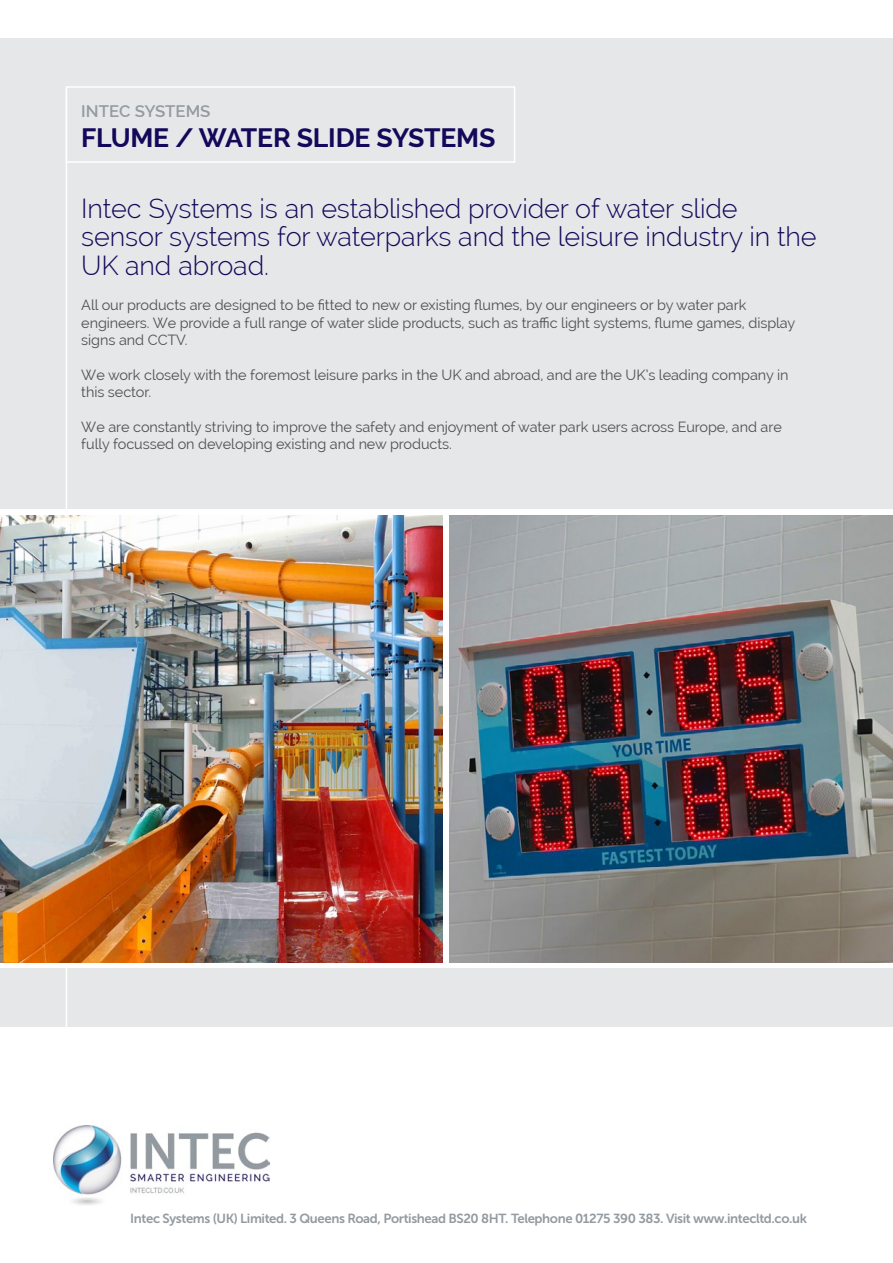
<style>
.page{position:relative;width:893px;height:1263px;background:#fff}
.page>*{position:absolute;margin:0;border:0;box-sizing:border-box;transform-origin:0 0}
.t1{font:300 27px/28.5px "Raleway";letter-spacing:-.005em;color:#13095a}
.t2{font:700 26.7px "Raleway";letter-spacing:-.01em;color:#13095a}
.t3{font:600 16.8px "Raleway";color:#939aa0}
.t4{font:14.4px/17.4px "Raleway";letter-spacing:-.005em;color:#505052}
.t5{font:13.2px "Museo Sans 700";letter-spacing:-.03em;color:#939aa0}
</style>
<div class="page">
<img style="left:54px;top:1126px;width:215px;height:79px">
<div style="left:0;top:38px;width:893px;height:471px;background:#e6e7e9"></div>
<div style="left:0;top:968px;width:893px;height:59px;background:#e6e7e9"></div>
<div style="left:66px;top:86px;width:449px;height:77px;border:2px solid #fff"></div>
<hr style="left:66px;top:89px;width:1px;height:968px;background:#fff">
<img style="left:449px;top:515px;width:444px;height:447px">
<img style="left:0;top:515px;width:442px;height:447px">
<p class="t3" style="left:81px;top:101px;width:131px">INTEC SYSTEMS</p>
<h2 class="t2" style="left:81px;top:122px;width:414px">FLUME / WATER SLIDE SYSTEMS</h2>
<h1 class="t1" style="left:81px;top:194px;width:737px">Intec Systems is an established provider of water slide sensor systems for waterparks and the leisure industry in the<br>UK and abroad.</h1>
<p class="t4" style="left:81px;top:296px;width:716px">All our products are designed to be fitted to new or existing flumes, by our engineers or by water park engineers. We provide a full range of water slide products, such as traffic light systems, flume games, display signs and CCTV.</p>
<p class="t4" style="left:81px;top:366px;width:709px">We work closely with the foremost leisure parks in the UK and abroad, and are the UK’s leading company in this sector.</p>
<p class="t4" style="left:81px;top:418px;width:702px">We are constantly striving to improve the safety and enjoyment of water park users across Europe, and are fully focussed on developing existing and new products.</p>
<p class="t5" style="left:130px;top:1211px;width:678px">Intec Systems (UK) Limited. 3 Queens Road, Portishead BS20 8HT. Telephone 01275 390 383. Visit www.intecltd.co.uk</p>
</div>
